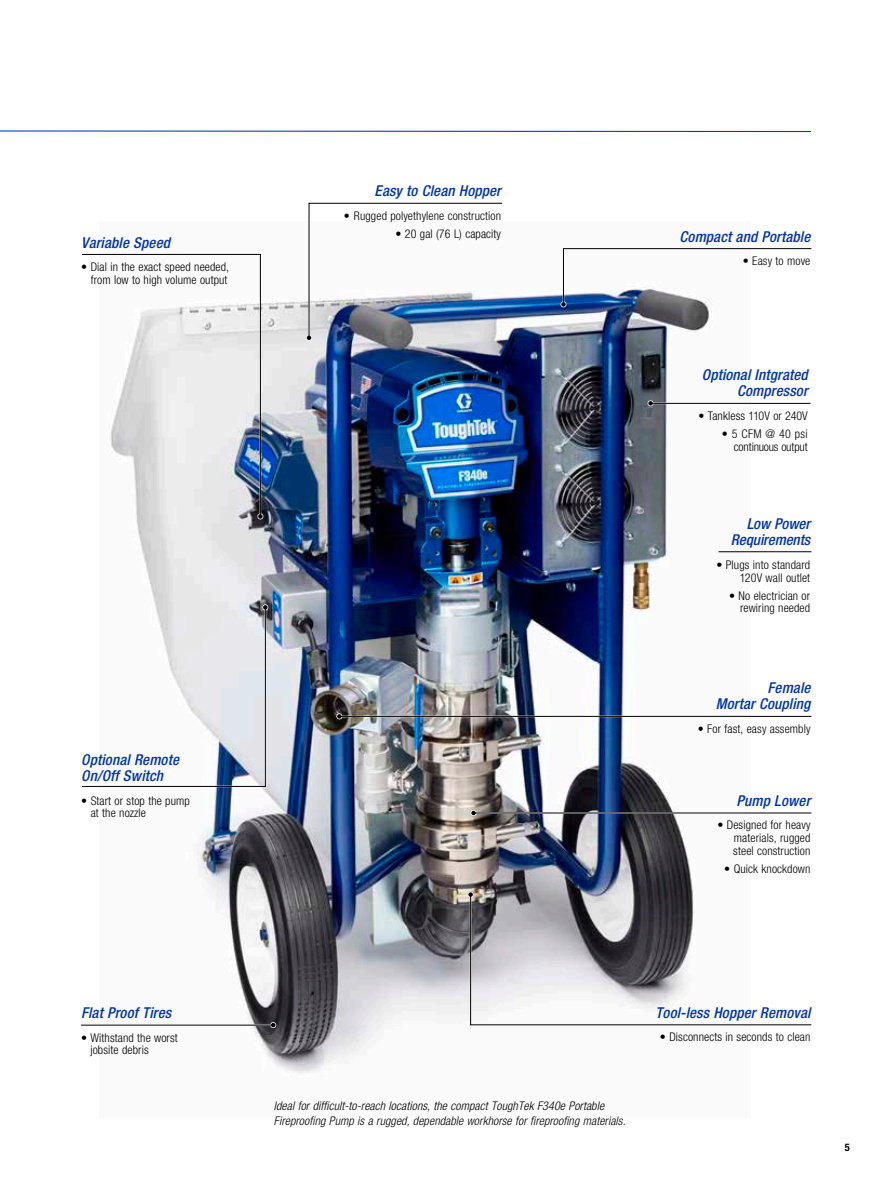
<style>
.page{position:relative;width:891px;height:1188px;background:#fff}
.page>*{position:absolute;margin:0;border:0;box-sizing:border-box;transform-origin:0 0}
.t1{font:italic 500 condensed 15px/16.5px "Helvetica Neue LT Std";letter-spacing:.01em;color:#03a;text-align:right}
.t2{font:300 condensed 12px/12.8px "Helvetica Neue LT Std";letter-spacing:.01em;color:#000;text-align:right}
.t3{font:italic 300 condensed 12px/15px "Helvetica Neue LT Std";letter-spacing:.01em;color:#000}
.t4{font:700 condensed 10.5px "Helvetica Neue LT Std";color:#000}
</style>
<div class="page">
<img style="left:136px;top:290px;width:615px;height:783px">
<svg style="left:0;top:130px;width:811px;height:2px;background:#7893d1"></svg>
<hr style="left:719px;top:551px;width:92px;height:1px;background:#000">
<hr style="left:81px;top:1024px;width:193px;height:2px;background:#fff">
<svg style="left:270px;top:1022px;width:6px;height:6px"></svg>
<hr style="left:81px;top:1025px;width:193px;height:1px;background:#000">
<svg style="left:257px;top:513px;width:6px;height:6px"></svg>
<svg style="left:306px;top:202px;width:198px;height:139px"></svg>
<svg style="left:560px;top:248px;width:252px;height:59px"></svg>
<svg style="left:82px;top:254px;width:179px;height:263px"></svg>
<svg style="left:82px;top:604px;width:186px;height:184px"></svg>
<svg style="left:468px;top:892px;width:6px;height:6px"></svg>
<svg style="left:470px;top:894px;width:342px;height:131px"></svg>
<hr style="left:474px;top:812px;width:337px;height:2px;background:#fff">
<svg style="left:471px;top:810px;width:6px;height:6px"></svg>
<hr style="left:474px;top:813px;width:337px;height:1px;background:#000">
<svg style="left:336px;top:713px;width:6px;height:6px"></svg>
<hr style="left:339px;top:716px;width:472px;height:1px;background:#000">
<svg style="left:648px;top:400px;width:6px;height:6px"></svg>
<hr style="left:651px;top:403px;width:159px;height:1px;background:#000">
<p class="t1" style="left:81px;top:234px;width:90px">Variable Speed</p>
<p class="t2" style="left:81px;top:260px;width:149px">• Dial in the exact speed needed, from low to high volume output</p>
<p class="t1" style="left:81px;top:751px;width:99px;text-align:left">Optional Remote<br>On/Off Switch</p>
<p class="t2" style="left:91px;top:794px;width:101px;text-align:left;text-indent:-9px">• Start or stop the pump at the nozzle</p>
<p class="t1" style="left:375px;top:183px;width:128px">Easy to Clean Hopper</p>
<p class="t2" style="left:344px;top:209px;width:159px">• Rugged polyethylene construction</p>
<p class="t2" style="left:395px;top:227px;width:107px">• 20 gal (76 L) capacity</p>
<p class="t1" style="left:680px;top:228px;width:132px">Compact and Portable</p>
<p class="t2" style="left:743px;top:255px;width:69px">• Easy to move</p>
<p class="t1" style="left:702px;top:367px;width:107px">Optional Intgrated<br>Compressor</p>
<p class="t2" style="left:698px;top:409px;width:111px">• Tankless 110V or 240V</p>
<p class="t2" style="left:722px;top:427px;width:87px">• 5 CFM @ 40 psi continuous output</p>
<p class="t1" style="left:731px;top:515px;width:81px">Low Power<br>Requirements</p>
<p class="t2" style="left:716px;top:558px;width:95px">• Plugs into standard<br>120V wall outlet</p>
<p class="t2" style="left:729px;top:589px;width:82px">• No electrician or rewiring needed</p>
<p class="t1" style="left:716px;top:679px;width:96px">Female<br>Mortar Coupling</p>
<p class="t2" style="left:698px;top:722px;width:114px">• For fast, easy assembly</p>
<p class="t1" style="left:737px;top:792px;width:75px">Pump Lower</p>
<p class="t2" style="left:733px;top:819px;width:79px;text-align:justify;text-indent:-16px">• Designed for heavy materials, rugged steel construction</p>
<p class="t2" style="left:724px;top:862px;width:88px">• Quick knockdown</p>
<p class="t1" style="left:81px;top:1005px;width:92px">Flat Proof Tires</p>
<p class="t2" style="left:90px;top:1031px;width:89px;text-align:left;text-indent:-9px">• Withstand the worst jobsite debris</p>
<p class="t3" style="left:274px;top:1098px;width:353px">Ideal for difficult-to-reach locations, the compact ToughTek F340e Portable<br>Fireproofing Pump is a rugged, dependable workhorse for fireproofing materials.</p>
<p class="t1" style="left:656px;top:1004px;width:156px">Tool-less Hopper Removal</p>
<p class="t2" style="left:660px;top:1030px;width:152px">• Disconnects in seconds to clean</p>
<p class="t4" style="left:845px;top:1141px;width:7px">5</p>
</div>
